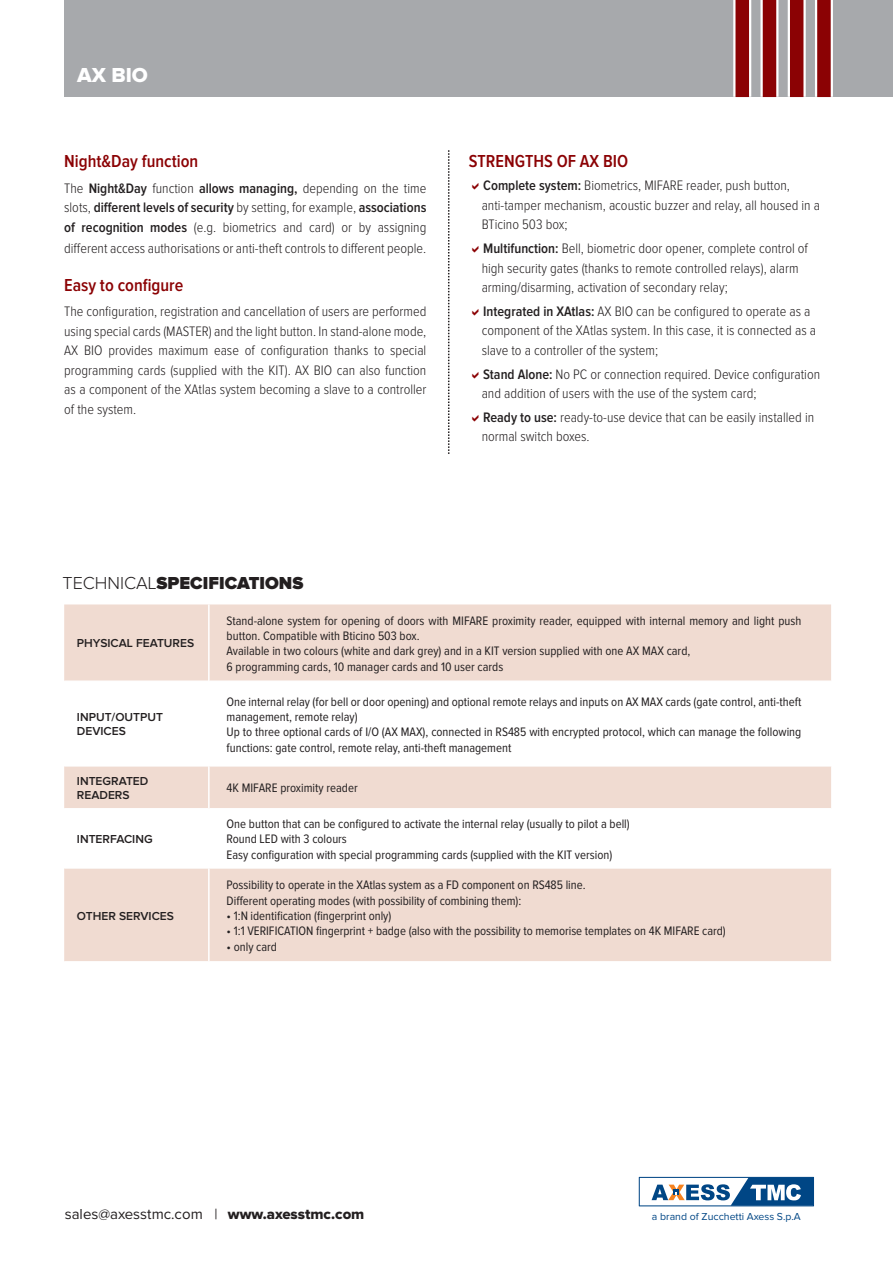
<style>
.page{position:relative;width:893px;height:1263px;background:#fff}
.page>*{position:absolute;margin:0;border:0;box-sizing:border-box;transform-origin:0 0}
.t1{font:21px "Proxima Nova Extrabld";color:#fff}
.t2{font:600 18px "Proxima Nova Cond";color:#8b0204}
.t3{font:900 18px "Proxima Nova";color:#231f20}
.t4{font:15px "Proxima Nova";color:#231f20}
.t5{font:300 14.25px/19.5px "Proxima Nova Cond";color:#231f20}
.t6{font:12.75px/15.3px "Proxima Nova Cond";color:#231f20}
.t7{font:600 12px/14.4px "Proxima Nova";color:#231f20}
.t8{font:10.5px "Proxima Nova";color:#004685}
.s1{font-weight:600}
.s2{font-weight:300}
.s3{font-family:"Proxima Nova Extrabld"}
</style>
<div class="page">
<div style="left:64px;top:0;width:828px;height:97px;background:#a7a9ac"></div>
<div style="left:733px;top:0;width:18px;height:97px;background:#fff"></div>
<div style="left:735px;top:0;width:14px;height:97px;background:#8b0204"></div>
<div style="left:760px;top:0;width:18px;height:97px;background:linear-gradient(to bottom,#e0bcbd,#e0bcbd)"></div>
<div style="left:762px;top:0;width:14px;height:97px;background:#8b0204"></div>
<svg style="left:787px;top:0;width:18px;height:97px"></svg>
<div style="left:790px;top:0;width:13px;height:97px;background:#8b0204"></div>
<div style="left:815px;top:0;width:18px;height:97px;background:linear-gradient(to bottom,#fff,#fff)"></div>
<div style="left:817px;top:0;width:13px;height:97px;background:#8b0204"></div>
<svg style="left:638px;top:1177px;width:176px;height:29px"></svg>
<div style="left:64px;top:604px;width:767px;height:357px;background:#f0dbd1"></div>
<svg style="left:64px;top:682px;width:767px;height:186px"></svg>
<hr style="left:64px;top:681px;width:144px;height:1px;background:#fff">
<hr style="left:209px;top:681px;width:622px;height:1px;background:#fff">
<hr style="left:64px;top:766px;width:144px;height:1px;background:#fff">
<hr style="left:209px;top:766px;width:622px;height:1px;background:#fff">
<hr style="left:64px;top:808px;width:144px;height:1px;background:#fff">
<hr style="left:209px;top:808px;width:622px;height:1px;background:#fff">
<hr style="left:64px;top:868px;width:144px;height:1px;background:#fff">
<hr style="left:209px;top:868px;width:622px;height:1px;background:#fff">
<hr style="left:208px;top:604px;width:1px;height:77px;background:#fff">
<hr style="left:208px;top:681px;width:1px;height:85px;background:#fff">
<hr style="left:208px;top:766px;width:1px;height:43px;background:#fff">
<hr style="left:208px;top:809px;width:1px;height:59px;background:#fff">
<hr style="left:208px;top:868px;width:1px;height:93px;background:#fff">
<svg style="left:448px;top:150px;width:1px;height:304px"></svg>
<h1 class="t1" style="left:77px;top:68px;width:72px">AX BIO</h1>
<p class="t2" style="left:64px;top:155px;width:136px">Night&amp;Day function</p>
<p class="t5" style="left:64px;top:180px;width:363px;text-align:justify">The <span class="s1">Night&amp;Day</span> function <span class="s1">allows managing,</span> depending on the time slots, <span class="s1">different levels of security</span> by setting, for example, <span class="s1">associations of recognition modes</span> (e.g. biometrics and card) or by assigning</p>
<p class="t5" style="left:64px;top:240px;width:363px">different access authorisations or anti-theft controls to different people.</p>
<p class="t2" style="left:64px;top:279px;width:121px">Easy to configure</p>
<p class="t5" style="left:64px;top:304px;width:364px;text-align:justify">The configuration, registration and cancellation of users are performed using special cards (MASTER) and the light button. In stand-alone mode, AX BIO provides maximum ease of configuration thanks to special programming cards (supplied with the KIT). AX BIO can also function as a component of the XAtlas system becoming a slave to a controller of the system.</p>
<p class="t2" style="left:469px;top:155px;width:161px">STRENGTHS OF AX BIO</p>
<p class="t5" style="left:481px;top:178px;width:340px"><span class="s1">Complete system:</span> Biometrics, MIFARE reader, push button, anti-tamper mechanism, acoustic buzzer and relay, all housed in a<br>BTicino 503 box;</p>
<p class="t5" style="left:481px;top:240px;width:328px"><span class="s1">Multifunction:</span> Bell, biometric door opener, complete control of high security gates (thanks to remote controlled relays), alarm arming/disarming, activation of secondary relay;</p>
<p class="t5" style="left:481px;top:303px;width:336px"><span class="s1">Integrated in XAtlas:</span> AX BIO can be configured to operate as a component of the XAtlas system. In this case, it is connected as a slave to a controller of the system;</p>
<p class="t5" style="left:481px;top:366px;width:340px"><span class="s1">Stand Alone:</span> No PC or connection required. Device configuration and addition of users with the use of the system card;</p>
<p class="t5" style="left:481px;top:409px;width:334px"><span class="s1">Ready to use:</span> ready-to-use device that can be easily installed in normal switch boxes.</p>
<p class="t3" style="left:62px;top:577px;width:242px"><span class="s2">TECHNICAL</span>SPECIFICATIONS</p>
<p class="t7" style="left:77px;top:637px;width:119px">PHYSICAL FEATURES</p>
<p class="t7" style="left:77px;top:711px;width:88px">INPUT/OUTPUT<br>DEVICES</p>
<p class="t6" style="left:226px;top:615px;width:576px">Stand-alone system for opening of doors with MIFARE proximity reader, equipped with internal memory and light push button. Compatible with Bticino 503 box.<br>Available in two colours (white and dark grey) and in a KIT version supplied with one AX MAX card,<br>6 programming cards, 10 manager cards and 10 user cards</p>
<p class="t6" style="left:226px;top:695px;width:576px">One internal relay (for bell or door opening) and optional remote relays and inputs on AX MAX cards (gate control, anti-theft management, remote relay)<br>Up to three optional cards of I/O (AX MAX), connected in RS485 with encrypted protocol, which can manage the following functions: gate control, remote relay, anti-theft management</p>
<p class="t7" style="left:77px;top:775px;width:73px">INTEGRATED<br>READERS</p>
<p class="t6" style="left:226px;top:782px;width:133px">4K MIFARE proximity reader</p>
<p class="t7" style="left:77px;top:833px;width:77px">INTERFACING</p>
<p class="t6" style="left:226px;top:818px;width:404px">One button that can be configured to activate the internal relay (usually to pilot a bell)<br>Round LED with 3 colours<br>Easy configuration with special programming cards (supplied with the KIT version)</p>
<p class="t7" style="left:77px;top:910px;width:98px">OTHER SERVICES</p>
<p class="t6" style="left:226px;top:879px;width:360px">Possibility to operate in the XAtlas system as a FD component on RS485 line.<br>Different operating modes (with possibility of combining them):</p>
<p class="t6" style="left:226px;top:910px;width:166px">• 1:N identification (fingerprint only)</p>
<p class="t6" style="left:226px;top:925px;width:500px">• 1:1 VERIFICATION fingerprint + badge (also with the possibility to memorise templates on 4K MIFARE card)</p>
<p class="t6" style="left:226px;top:940px;width:52px">• only card</p>
<p class="t4" style="left:65px;top:1209px;width:301px">sales@axesstmc.com | <span class="s3">www.axesstmc.com</span></p>
<p class="t8" style="left:652px;top:1213px;width:150px">a brand of Zucchetti Axess S.p.A</p>
</div>
